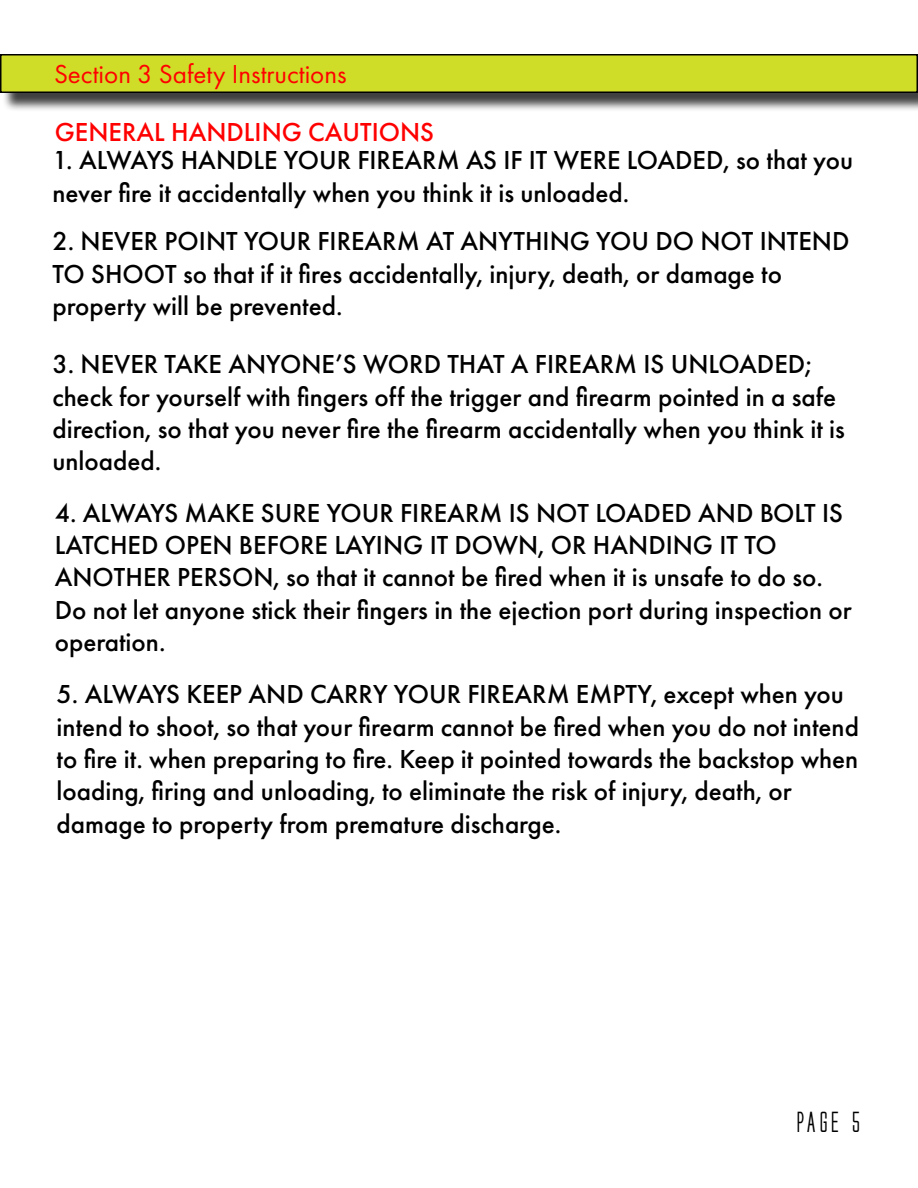
<style>
.page{position:relative;width:918px;height:1188px;background:#fff}
.page>*{position:absolute;margin:0;border:0;box-sizing:border-box;transform-origin:0 0}
.t1{font:500 27px/32.4px "Futura PT";color:#000}
.t2{font:27px "Futura PT";color:#f00}
.t3{font:500 27px "Futura PT";color:#f00}
.t4{font:700 27px "Alien League";color:#000}
</style>
<div class="page">
<div style="left:2px;top:56px;width:916px;height:56px;background:#000;opacity:.75"></div>
<div style="left:1px;top:55px;width:916px;height:37px;background:#d0dd28"></div>
<div style="left:0;top:54px;width:918px;height:39px;border:2px solid #000"></div>
<p class="t2" style="left:54px;top:58px;width:294px">Section 3 Safety Instructions</p>
<p class="t3" style="left:55px;top:115px;width:381px">GENERAL HANDLING CAUTIONS</p>
<p class="t1" style="left:52px;top:144px;width:802px">1. ALWAYS HANDLE YOUR FIREARM AS IF IT WERE LOADED, so that you never fire it accidentally when you think it is unloaded.</p>
<p class="t1" style="left:52px;top:225px;width:798px">2. NEVER POINT YOUR FIREARM AT ANYTHING YOU DO NOT INTEND<br>TO SHOOT so that if it fires accidentally, injury, death, or damage to property will be prevented.</p>
<p class="t1" style="left:52px;top:348px;width:794px">3. NEVER TAKE ANYONE’S WORD THAT A FIREARM IS UNLOADED; check for yourself with fingers off the trigger and firearm pointed in a safe direction, so that you never fire the firearm accidentally when you think it is unloaded.</p>
<p class="t1" style="left:55px;top:496px;width:790px">4. ALWAYS MAKE SURE YOUR FIREARM IS NOT LOADED AND BOLT IS<br>LATCHED OPEN BEFORE LAYING IT DOWN, OR HANDING IT TO</p>
<p class="t1" style="left:55px;top:561px;width:799px">ANOTHER PERSON, so that it cannot be fired when it is unsafe to do so.<br>Do not let anyone stick their fingers in the ejection port during inspection or operation.</p>
<p class="t1" style="left:57px;top:678px;width:804px">5. ALWAYS KEEP AND CARRY YOUR FIREARM EMPTY, except when you intend to shoot, so that your firearm cannot be fired when you do not intend</p>
<p class="t1" style="left:57px;top:743px;width:803px">to fire it. when preparing to fire. Keep it pointed towards the backstop when loading, firing and unloading, to eliminate the risk of injury, death, or</p>
<p class="t1" style="left:57px;top:808px;width:506px">damage to property from premature discharge.</p>
<p class="t4" style="left:796px;top:1108px;width:68px">PAGE 5</p>
</div>
